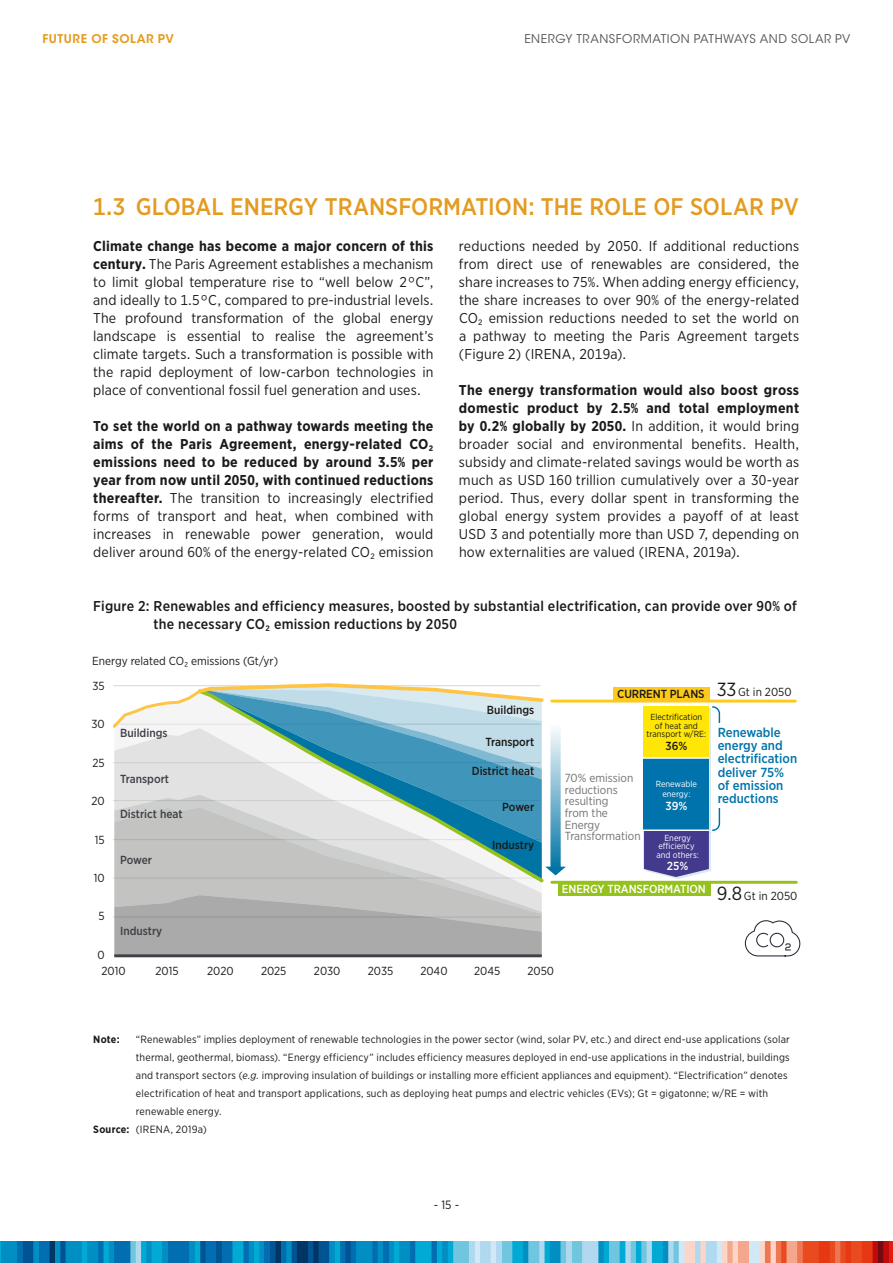
<style>
.page{position:relative;width:893px;height:1263px;background:#fff}
.page>*{position:absolute;margin:0;border:0;box-sizing:border-box;transform-origin:0 0}
.t1{font:500 24px "Gotham Narrow";color:#e39b21}
.t2{font:14.25px/18px "Gotham Narrow";letter-spacing:.01em;color:#1a1a18;text-align:justify}
.t3{font:700 14.25px/18px "Gotham Narrow";letter-spacing:.02em;color:#1a1a18;text-align:justify}
.t4{font:500 14.25px/18px "Gotham Narrow";letter-spacing:.015em;color:#1a1a18}
.t5{font:500 13.2px/13.2px "Gotham Narrow";color:#0073ac}
.t6{font:12px "ITC Avant Garde Std";letter-spacing:.04em;color:#565656}
.t7{font:600 12px "ITC Avant Garde Std";letter-spacing:.045em;color:#e39b21}
.t8{font:12px "Gotham Narrow";color:#1a1a18}
.t9{font:11.7px/25.5px "Gotham Narrow";color:#1a1a18}
.t10{font:500 11.7px "Gotham Narrow";color:#1a1a18}
.t11{font:11.7px/11.7px "Gotham Narrow";color:#717171}
.t12{font:500 11.7px "Gotham Narrow";color:#404047}
.t13{font:500 11.7px "Gotham Narrow";letter-spacing:-.01em;color:#fff}
.t14{font:10.5px "Gotham Narrow";letter-spacing:.02em;color:#1a1a18}
.t15{font:700 10.5px "Gotham Narrow";color:#1a1a18}
.t16{font:8.7px/8.7px "Gotham Narrow";color:#fff;text-align:center}
.t17{font:8.7px/8.7px "Gotham Narrow";color:#1a1a18;text-align:center}
.s1{font-weight:700}
.s2{font-weight:400}
.s3{font-size:19.05px}
.s4{font-style:italic}
</style>
<div class="page">
<svg style="left:0;top:1242px;width:889px;height:21px;background:#5091b0"></svg>
<hr style="left:889px;top:1242px;width:4px;height:21px;background:#e41d10">
<hr style="left:113px;top:916px;width:427px;height:2px;background:#b1b2b3">
<hr style="left:113px;top:877px;width:427px;height:2px;background:#b1b2b3">
<svg style="left:114px;top:875px;width:428px;height:20px;background:#c8c8c7"></svg>
<svg style="left:114px;top:895px;width:428px;height:59px;background:#b0b0b0"></svg>
<hr style="left:114px;top:954px;width:428px;height:3px;background:#404047">
<hr style="left:552px;top:700px;width:243px;height:2px;background:#fec91b">
<hr style="left:552px;top:881px;width:244px;height:3px;background:#94c11c">
<svg style="left:644px;top:706px;width:77px;height:173px;background:#7c9d8a"></svg>
<hr style="left:641px;top:757px;width:68px;height:2px;background:#fff">
<hr style="left:641px;top:829px;width:68px;height:2px;background:#fff">
<svg style="left:112px;top:683px;width:454px;height:192px"></svg>
<div style="left:613px;top:688px;width:96px;height:13px;background:#fec91b"></div>
<div style="left:558px;top:883px;width:152px;height:13px;background:#94c11c"></div>
<svg style="left:745px;top:920px;width:55px;height:36px"></svg>
<p class="t7" style="left:43px;top:31px;width:133px">FUTURE OF SOLAR PV</p>
<p class="t6" style="left:524px;top:31px;width:328px">ENERGY TRANSFORMATION PATHWAYS AND SOLAR PV</p>
<h1 class="t1" style="left:93px;top:191px;width:707px">1.3 GLOBAL ENERGY TRANSFORMATION: THE ROLE OF SOLAR PV</h1>
<p class="t2" style="left:93px;top:236px;width:342px"><span class="s1">Climate change has become a major concern of this century.</span> The Paris Agreement establishes a mechanism to limit global temperature rise to “well below 2 °C”, and ideally to 1.5 °C, compared to pre-industrial levels.<br>The profound transformation of the global energy landscape is essential to realise the agreement’s climate targets. Such a transformation is possible with the rapid deployment of low-carbon technologies in place of conventional fossil fuel generation and uses.</p>
<p class="t3" style="left:93px;top:416px;width:342px">To set the world on a pathway towards meeting the aims of the Paris Agreement, energy-related CO₂ emissions need to be reduced by around 3.5% per year from now until 2050, with continued reductions thereafter. <span class="s2">The transition to increasingly electrified forms of transport and heat, when combined with increases in renewable power generation, would deliver around 60% of the energy-related CO₂ emission</span></p>
<p class="t2" style="left:459px;top:236px;width:342px">reductions needed by 2050. If additional reductions from direct use of renewables are considered, the share increases to 75%. When adding energy efficiency, the share increases to over 90% of the energy-related CO₂ emission reductions needed to set the world on a pathway to meeting the Paris Agreement targets (Figure 2) (IRENA, 2019a).</p>
<p class="t2" style="left:459px;top:380px;width:342px"><span class="s1">The energy transformation would also boost gross domestic product by 2.5% and total employment by 0.2% globally by 2050.</span> In addition, it would bring broader social and environmental benefits. Health, subsidy and climate-related savings would be worth as much as USD 160 trillion cumulatively over a 30-year period. Thus, every dollar spent in transforming the global energy system provides a payoff of at least USD 3 and potentially more than USD 7, depending on how externalities are valued (IRENA, 2019a).</p>
<p class="t4" style="left:154px;top:596px;width:645px;text-indent:-60px">Figure 2: Renewables and efficiency measures, boosted by substantial electrification, can provide over 90% of the necessary CO₂ emission reductions by 2050</p>
<p class="t9" style="left:92px;top:647px;width:187px">Energy related CO2 emissions (Gt/yr)<br>35</p>
<p class="t9" style="left:91px;top:711px;width:15px">30</p>
<p class="t9" style="left:92px;top:750px;width:14px">25</p>
<p class="t9" style="left:91px;top:788px;width:15px">20</p>
<p class="t9" style="left:95px;top:826px;width:11px">15</p>
<p class="t9" style="left:94px;top:865px;width:12px">10</p>
<p class="t9" style="left:99px;top:903px;width:8px">5</p>
<p class="t9" style="left:102px;top:946px;width:26px;line-height:15.9px;text-indent:-4px">0<br>2010</p>
<p class="t10" style="left:487px;top:703px;width:49px">Buildings</p>
<p class="t10" style="left:485px;top:734px;width:50px">Transport</p>
<p class="t10" style="left:472px;top:763px;width:64px">District heat</p>
<p class="t10" style="left:502px;top:800px;width:34px">Power</p>
<p class="t10" style="left:492px;top:837px;width:44px">Industry</p>
<p class="t12" style="left:120px;top:726px;width:49px">Buildings</p>
<p class="t12" style="left:120px;top:771px;width:50px">Transport</p>
<p class="t12" style="left:120px;top:807px;width:64px">District heat</p>
<p class="t12" style="left:120px;top:852px;width:34px">Power</p>
<p class="t12" style="left:120px;top:923px;width:44px">Industry</p>
<p class="t9" style="left:155px;top:957px;width:25px">2015</p>
<p class="t9" style="left:207px;top:957px;width:28px">2020</p>
<p class="t9" style="left:261px;top:957px;width:27px">2025</p>
<p class="t9" style="left:314px;top:957px;width:28px">2030</p>
<p class="t9" style="left:368px;top:957px;width:27px">2035</p>
<p class="t9" style="left:420px;top:957px;width:29px">2040</p>
<p class="t9" style="left:474px;top:957px;width:28px">2045</p>
<p class="t9" style="left:527px;top:957px;width:28px">2050</p>
<p class="t10" style="left:617px;top:687px;width:89px">CURRENT PLANS</p>
<p class="t17" style="left:647px;top:712px;width:61px">Electrification of heat and transport w/RE:</p>
<p class="t10" style="left:665px;top:739px;width:23px">36%</p>
<p class="t16" style="left:656px;top:779px;width:43px;line-height:10.2px">Renewable energy:</p>
<p class="t13" style="left:665px;top:799px;width:23px">39%</p>
<p class="t11" style="left:565px;top:772px;width:77px">70% emission reductions resulting<br>from the<br>Energy<br>Transformation</p>
<p class="t16" style="left:656px;top:833px;width:44px">Energy<br>e ciency and others:</p>
<p class="t13" style="left:667px;top:858px;width:23px">25%</p>
<p class="t13" style="left:562px;top:881px;width:145px">ENERGY TRANSFORMATION</p>
<p class="t9" style="left:717px;top:679px;width:76px"><span class="s3">33</span>Gt in 2050</p>
<p class="t5" style="left:718px;top:726px;width:81px">Renewable energy and electrification deliver 75% of emission reductions</p>
<p class="t9" style="left:717px;top:882px;width:82px"><span class="s3">9.8</span> Gt in 2050</p>
<p class="t15" style="left:93px;top:1032px;width:28px">Note:</p>
<p class="t14" style="left:136px;top:1032px;width:656px">“Renewables” implies deployment of renewable technologies in the power sector (wind, solar PV, etc.) and direct end-use applications (solar</p>
<p class="t14" style="left:136px;top:1050px;width:655px">thermal, geothermal, biomass). “Energy efficiency” includes efficiency measures deployed in end-use applications in the industrial, buildings</p>
<p class="t14" style="left:136px;top:1068px;width:653px">and transport sectors (<span class="s4">e.g.</span> improving insulation of buildings or installing more efficient appliances and equipment). “Electrification” denotes</p>
<p class="t14" style="left:136px;top:1086px;width:634px">electrification of heat and transport applications, such as deploying heat pumps and electric vehicles (EVs); Gt = gigatonne; w/RE = with</p>
<p class="t14" style="left:136px;top:1104px;width:87px">renewable energy.</p>
<p class="t14" style="left:93px;top:1122px;width:115px"><span class="s1">Source:</span> (IRENA, 2019a)</p>
<p class="t8" style="left:434px;top:1197px;width:27px">- 15 -</p>
</div>
